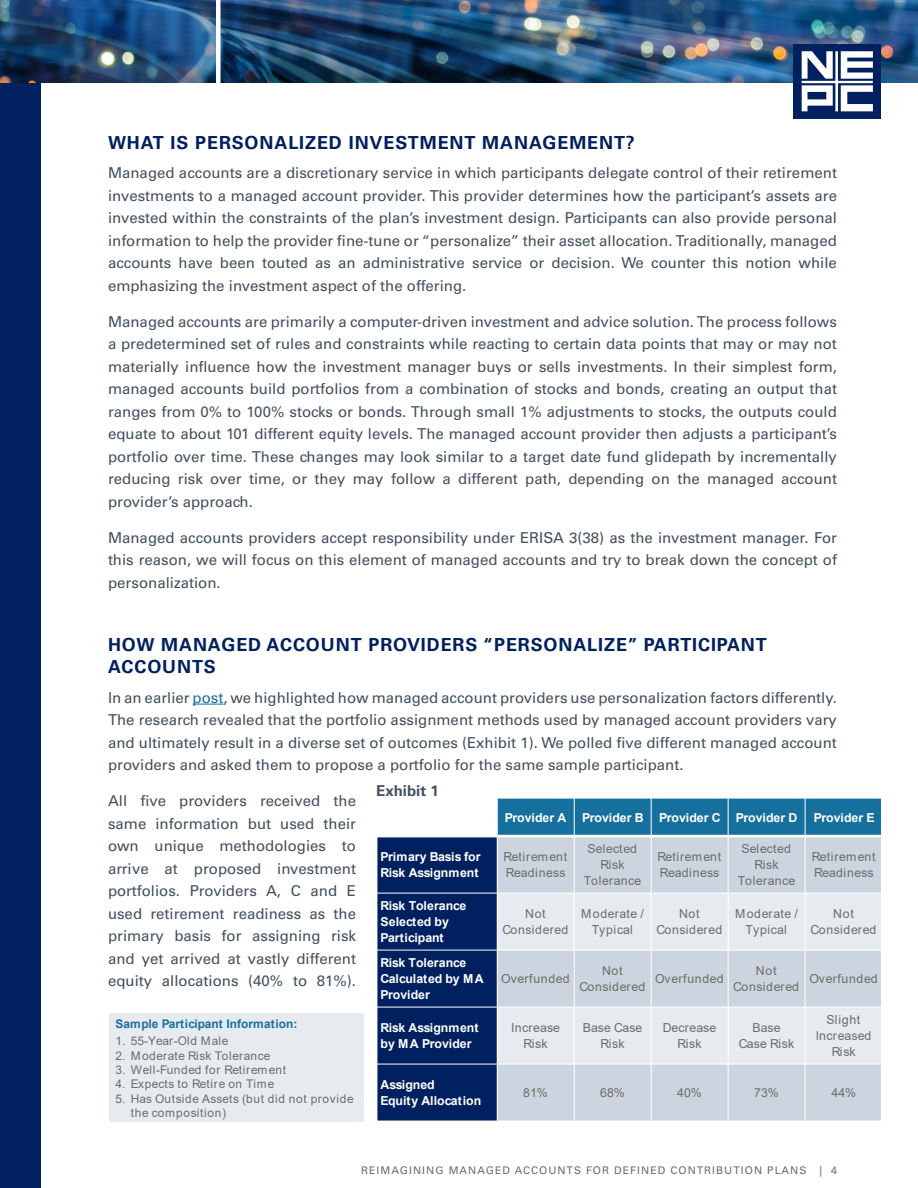
<style>
.page{position:relative;width:918px;height:1188px;background:#fff}
.page>*{position:absolute;margin:0;border:0;box-sizing:border-box;transform-origin:0 0}
.Heading{font:700 18px/22.5px "Univers LT Pro 65";letter-spacing:.05em;color:#002060}
.Main_Body_Text{font:15px/22.5px "Univers LT Pro 55 Roman";color:#43505e;text-align:justify}
.Main_Body_Text-2{font:700 15px "Univers LT Pro 65";color:#43505e}
.t1{font:700 12.3px/15.9px "Arial";color:#fff}
.t2{font:12.3px/15.9px "Arial";letter-spacing:.005em;color:#6b6b6b;text-align:center}
.t3{font:12.3px/15.9px "Arial";letter-spacing:.05em;color:#6b6b6b;text-align:center}
.t4{font:12px/14.2px "Arial";letter-spacing:.05em;color:#6b6b6b}
.t5{font:700 12px "Arial";color:#16709e}
.t6{font:12px "Arial";color:#6b6b6b}
.Main_Body_Text-3{font:10.5px "Univers LT Pro 55 Roman";letter-spacing:.1em;color:#6b6b6b}
.s1{color:#16709e}
</style>
<div class="page">
<div style="left:0;top:0;width:40px;height:1188px;background:#002060"></div>
<img style="left:0;top:0;width:918px;height:82px">
<hr style="left:216px;top:0;width:4px;height:105px;background:#fff">
<div style="left:793px;top:44px;width:88px;height:75px;background:#002060"></div>
<svg style="left:802px;top:51px;width:71px;height:60px"></svg>
<hr style="left:193px;top:704px;width:30px;height:1px;background:#16709e">
<div style="left:497px;top:798px;width:77px;height:38px;background:#16709e"></div>
<div style="left:574px;top:798px;width:77px;height:38px;background:#16709e"></div>
<div style="left:651px;top:798px;width:77px;height:38px;background:#16709e"></div>
<div style="left:728px;top:798px;width:77px;height:38px;background:#16709e"></div>
<div style="left:805px;top:798px;width:76px;height:38px;background:#16709e"></div>
<div style="left:377px;top:836px;width:120px;height:57px;background:#002060"></div>
<div style="left:497px;top:836px;width:77px;height:57px;background:#ccd5df"></div>
<div style="left:574px;top:836px;width:77px;height:57px;background:#ccd5df"></div>
<div style="left:651px;top:836px;width:77px;height:57px;background:#ccd5df"></div>
<div style="left:728px;top:836px;width:77px;height:57px;background:#ccd5df"></div>
<div style="left:805px;top:836px;width:76px;height:57px;background:#ccd5df"></div>
<div style="left:377px;top:893px;width:120px;height:57px;background:#002060"></div>
<div style="left:497px;top:893px;width:77px;height:57px;background:#e7ebf0"></div>
<div style="left:574px;top:893px;width:77px;height:57px;background:#e7ebf0"></div>
<div style="left:651px;top:893px;width:77px;height:57px;background:#e7ebf0"></div>
<div style="left:728px;top:893px;width:77px;height:57px;background:#e7ebf0"></div>
<div style="left:805px;top:893px;width:76px;height:57px;background:#e7ebf0"></div>
<div style="left:377px;top:950px;width:120px;height:57px;background:#002060"></div>
<div style="left:497px;top:950px;width:77px;height:57px;background:#ccd5df"></div>
<div style="left:574px;top:950px;width:77px;height:57px;background:#ccd5df"></div>
<div style="left:651px;top:950px;width:77px;height:57px;background:#ccd5df"></div>
<div style="left:728px;top:950px;width:77px;height:57px;background:#ccd5df"></div>
<div style="left:805px;top:950px;width:76px;height:57px;background:#ccd5df"></div>
<div style="left:377px;top:1007px;width:120px;height:57px;background:#002060"></div>
<div style="left:497px;top:1007px;width:77px;height:57px;background:#e7ebf0"></div>
<div style="left:574px;top:1007px;width:77px;height:57px;background:#e7ebf0"></div>
<div style="left:651px;top:1007px;width:77px;height:57px;background:#e7ebf0"></div>
<div style="left:728px;top:1007px;width:77px;height:57px;background:#e7ebf0"></div>
<div style="left:805px;top:1007px;width:76px;height:57px;background:#e7ebf0"></div>
<div style="left:377px;top:1064px;width:120px;height:57px;background:#002060"></div>
<div style="left:497px;top:1064px;width:77px;height:57px;background:#ccd5df"></div>
<div style="left:574px;top:1064px;width:77px;height:57px;background:#ccd5df"></div>
<div style="left:651px;top:1064px;width:77px;height:57px;background:#ccd5df"></div>
<div style="left:728px;top:1064px;width:77px;height:57px;background:#ccd5df"></div>
<div style="left:805px;top:1064px;width:76px;height:57px;background:#ccd5df"></div>
<hr style="left:497px;top:798px;width:1px;height:324px;background:#fff">
<hr style="left:574px;top:798px;width:1px;height:324px;background:#fff">
<hr style="left:651px;top:798px;width:1px;height:324px;background:#fff">
<hr style="left:728px;top:798px;width:1px;height:324px;background:#fff">
<hr style="left:805px;top:798px;width:1px;height:324px;background:#fff">
<hr style="left:376px;top:835px;width:505px;height:2px;background:#fff">
<hr style="left:376px;top:893px;width:505px;height:1px;background:#fff">
<hr style="left:376px;top:950px;width:505px;height:1px;background:#fff">
<hr style="left:376px;top:1007px;width:505px;height:1px;background:#fff">
<hr style="left:376px;top:1064px;width:505px;height:1px;background:#fff">
<hr style="left:376px;top:798px;width:505px;height:1px;background:#fff">
<div style="left:109px;top:1013px;width:255px;height:109px;background:#e7ebf0"></div>
<p class="Heading" style="left:108px;top:131px;width:528px">WHAT IS PERSONALIZED INVESTMENT MANAGEMENT?</p>
<p class="Main_Body_Text" style="left:108px;top:161px;width:731px">Managed accounts are a discretionary service in which participants delegate control of their retirement investments to a managed account provider. This provider determines how the participant’s assets are invested within the constraints of the plan’s investment design. Participants can also provide personal information to help the provider fine-tune or “personalize” their asset allocation. Traditionally, managed accounts have been touted as an administrative service or decision. We counter this notion while emphasizing the investment aspect of the offering.</p>
<p class="Main_Body_Text" style="left:108px;top:310px;width:731px">Managed accounts are primarily a computer-driven investment and advice solution. The process follows a predetermined set of rules and constraints while reacting to certain data points that may or may not materially influence how the investment manager buys or sells investments. In their simplest form, managed accounts build portfolios from a combination of stocks and bonds, creating an output that ranges from 0% to 100% stocks or bonds. Through small 1% adjustments to stocks, the outputs could equate to about 101 different equity levels. The managed account provider then adjusts a participant’s portfolio over time. These changes may look similar to a target date fund glidepath by incrementally reducing risk over time, or they may follow a different path, depending on the managed account provider’s approach.</p>
<p class="Main_Body_Text" style="left:108px;top:526px;width:731px">Managed accounts providers accept responsibility under ERISA 3(38) as the investment manager. For this reason, we will focus on this element of managed accounts and try to break down the concept of personalization.</p>
<p class="Heading" style="left:108px;top:632px;width:660px">HOW MANAGED ACCOUNT PROVIDERS “PERSONALIZE” PARTICIPANT<br>ACCOUNTS</p>
<p class="Main_Body_Text" style="left:108px;top:685px;width:731px">In an earlier <span class="s1">post</span>, we highlighted how managed account providers use personalization factors differently.<br>The research revealed that the portfolio assignment methods used by managed account providers vary and ultimately result in a diverse set of outcomes (Exhibit 1). We polled five different managed account providers and asked them to propose a portfolio for the same sample participant.</p>
<p class="Main_Body_Text" style="left:108px;top:789px;width:250px">All five providers received the same information but used their own unique methodologies to arrive at proposed investment portfolios. Providers A, C and E used retirement readiness as the primary basis for assigning risk and yet arrived at vastly different equity allocations (40% to 81%).</p>
<p class="Main_Body_Text-2" style="left:376px;top:780px;width:64px">Exhibit 1</p>
<p class="t1" style="left:505px;top:809px;width:63px">Provider A</p>
<p class="t1" style="left:582px;top:809px;width:63px">Provider B</p>
<p class="t1" style="left:659px;top:809px;width:140px">Provider C Provider D</p>
<p class="t1" style="left:814px;top:809px;width:62px">Provider E</p>
<p class="t2" style="left:812px;top:849px;width:65px;text-align:left">Retirement<br>Readiness</p>
<p class="t2" style="left:584px;top:841px;width:59px">Selected<br>Risk<br>Tolerance</p>
<p class="t2" style="left:738px;top:841px;width:59px">Selected<br>Risk<br>Tolerance</p>
<p class="t1" style="left:381px;top:849px;width:101px">Primary Basis for<br>Risk Assignment</p>
<p class="t2" style="left:503px;top:849px;width:65px;text-align:left">Retirement<br>Readiness</p>
<p class="t2" style="left:657px;top:849px;width:65px;text-align:left">Retirement<br>Readiness</p>
<p class="t1" style="left:381px;top:898px;width:87px">Risk Tolerance<br>Selected by<br>Participant</p>
<p class="t3" style="left:581px;top:906px;width:64px">Moderate /<br>Typical</p>
<p class="t3" style="left:735px;top:906px;width:64px">Moderate /<br>Typical</p>
<p class="t3" style="left:502px;top:906px;width:67px">Not<br>Considered</p>
<p class="t3" style="left:656px;top:906px;width:67px">Not<br>Considered</p>
<p class="t3" style="left:811px;top:906px;width:67px">Not<br>Considered</p>
<p class="t1" style="left:381px;top:955px;width:105px">Risk Tolerance<br>Calculated by MA<br>Provider</p>
<p class="t3" style="left:579px;top:963px;width:67px">Not<br>Considered</p>
<p class="t3" style="left:733px;top:963px;width:67px">Not<br>Considered</p>
<p class="t3" style="left:501px;top:971px;width:70px">Overfunded</p>
<p class="t3" style="left:655px;top:971px;width:70px">Overfunded</p>
<p class="t3" style="left:809px;top:971px;width:70px">Overfunded</p>
<p class="t5" style="left:116px;top:1015px;width:183px">Sample Participant Information:</p>
<p class="t6" style="left:116px;top:1033px;width:115px">1. 55-Year-Old Male</p>
<p class="t4" style="left:116px;top:1048px;width:156px">2. Moderate Risk Tolerance</p>
<p class="t4" style="left:116px;top:1063px;width:172px">3. Well-Funded for Retirement</p>
<p class="t4" style="left:116px;top:1077px;width:161px">4. Expects to Retire on Time</p>
<p class="t4" style="left:131px;top:1091px;width:224px;text-indent:-15px">5. Has Outside Assets (but did not provide the composition)</p>
<p class="t1" style="left:381px;top:1020px;width:99px">Risk Assignment by MA Provider</p>
<p class="t1" style="left:381px;top:1077px;width:102px">Assigned<br>Equity Allocation</p>
<p class="t2" style="left:511px;top:1020px;width:50px">Increase<br>Risk</p>
<p class="t2" style="left:583px;top:1020px;width:61px">Base Case<br>Risk</p>
<p class="t2" style="left:663px;top:1020px;width:55px">Decrease<br>Risk</p>
<p class="t2" style="left:739px;top:1020px;width:57px">Base<br>Case Risk</p>
<p class="t2" style="left:816px;top:1012px;width:57px">Slight<br>Increased<br>Risk</p>
<p class="t2" style="left:523px;top:1085px;width:26px">81%</p>
<p class="t2" style="left:600px;top:1085px;width:26px">68%</p>
<p class="t2" style="left:677px;top:1085px;width:26px">40%</p>
<p class="t2" style="left:754px;top:1085px;width:26px">73%</p>
<p class="t2" style="left:832px;top:1085px;width:26px">44%</p>
<p class="Main_Body_Text-3" style="left:361px;top:1163px;width:477px">REIMAGINING MANAGED ACCOUNTS FOR DEFINED CONTRIBUTION PLANS | 4</p>
</div>
